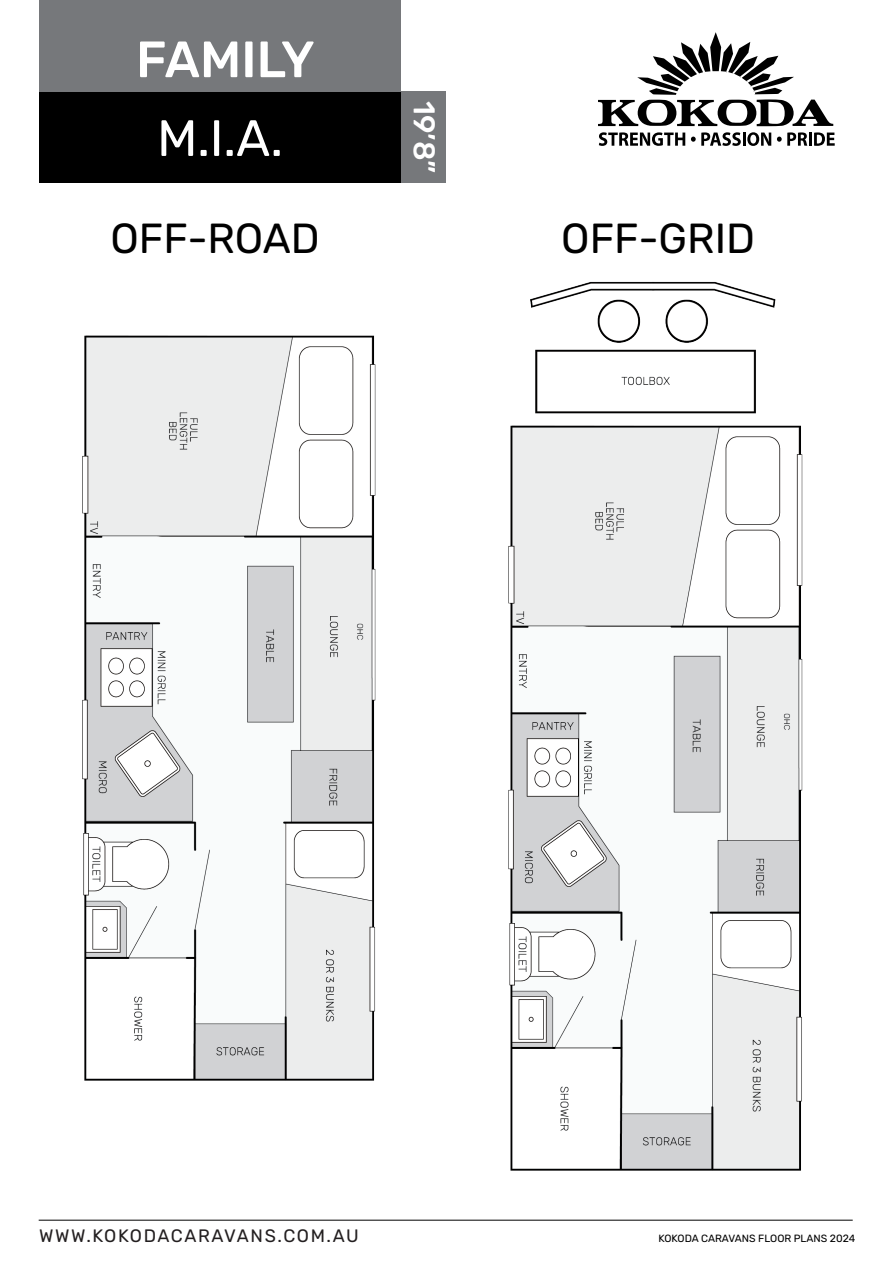
<style>
.page{position:relative;width:893px;height:1263px;background:#fff}
.page>*{position:absolute;margin:0;border:0;box-sizing:border-box;transform-origin:0 0}
.t1{font:51px "Rubik";color:#fff}
.t2{font:500 51px "Rubik";color:#fff}
.t3{font:42px "Rubik";color:#000}
.t4{font:500 30px "Rubik";color:#fff}
.t5{font:18px "Rubik";letter-spacing:.09em;color:#231f20}
.t6{font:10.5px "Rubik";color:#000}
</style>
<div class="page">
<svg style="left:598px;top:32px;width:235px;height:94px"></svg>
<svg style="left:599px;top:132px;width:86px;height:14px"></svg>
<svg style="left:691px;top:132px;width:80px;height:14px"></svg>
<svg style="left:777px;top:132px;width:58px;height:14px"></svg>
<div style="left:39px;top:91px;width:353px;height:92px;background:#000"></div>
<div style="left:39px;top:0;width:353px;height:91px;background:#76787b"></div>
<hr style="left:39px;top:1220px;width:814px;height:1px;background:#000">
<div style="left:392px;top:91px;width:53px;height:92px;background:#76787b"></div>
<div style="left:48px;top:91px;width:353px;height:92px;background:#000"></div>
<div style="left:48px;top:0;width:353px;height:91px;background:#76787b"></div>
<img style="left:508px;top:281px;width:295px;height:890px">
<img style="left:82px;top:335px;width:294px;height:746px">
<p class="t2" style="left:136px;top:30px;width:180px">FAMILY</p>
<p class="t1" style="left:157px;top:109px;width:128px">M.I.A.</p>
<p class="t4" style="left:441px;top:101px;width:74px;rotate:90deg">19’8”</p>
<h2 class="t3" style="left:110px;top:214px;width:211px">OFF-ROAD</h2>
<h2 class="t3" style="left:561px;top:214px;width:195px">OFF-GRID</h2>
<h3 class="t5" style="left:39px;top:1225px;width:321px">WWW.KOKODACARAVANS.COM.AU</h3>
<p class="t6" style="left:659px;top:1232px;width:198px">KOKODA CARAVANS FLOOR PLANS 2024</p>
</div>
